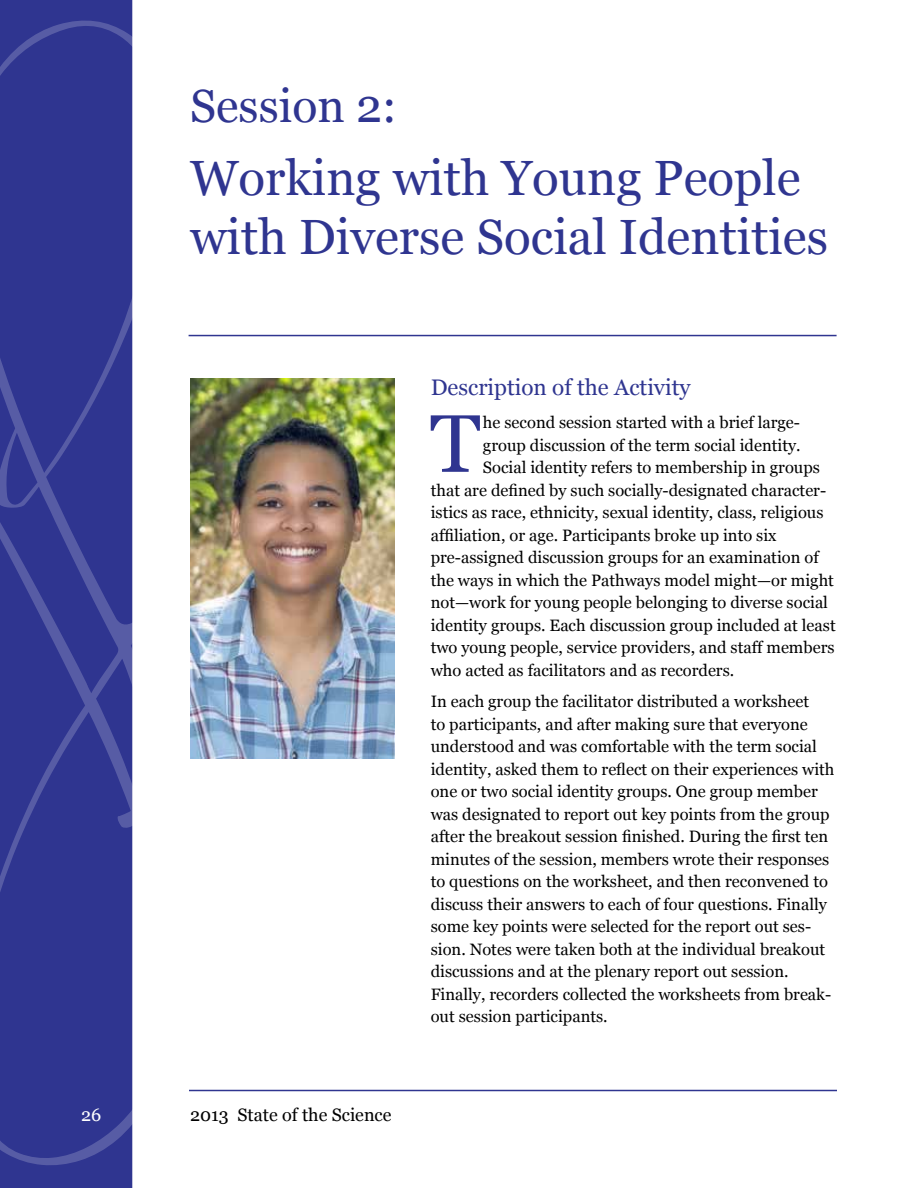
<style>
.page{position:relative;width:918px;height:1188px;background:#fff}
.page>*{position:absolute;margin:0;border:0;box-sizing:border-box;transform-origin:0 0}
.t1{font:81.45px "Georgia";color:#2f3590}
.t2{font:49.5px/59.4px "Georgia";color:#2f3590}
.t3{font:46.5px "Georgia";color:#2f3590}
.t4{font:22.5px "Georgia";color:#2f3590}
.t5{font:18px "Georgia";color:#000}
.t6{font:18px "Georgia";color:#fff}
.t7{font:16.5px/22.5px "Georgia";color:#000}
</style>
<div class="page">
<hr style="left:189px;top:1090px;width:648px;height:1px;background:#2f3590">
<div style="left:0;top:0;width:132px;height:1188px;background:#2f3590"></div>
<svg style="left:0;top:17px;width:133px;height:1149px;background:#323891"></svg>
<img style="left:190px;top:378px;width:204px;height:380px">
<hr style="left:189px;top:335px;width:648px;height:1px;background:#2f3590">
<p class="t6" style="left:81px;top:1104px;width:22px">26</p>
<h3 class="t3" style="left:190px;top:78px;width:208px">Session 2:</h3>
<h2 class="t2" style="left:190px;top:149px;width:640px">Working with Young People with Diverse Social Identities</h2>
<p class="t5" style="left:190px;top:1104px;width:203px">2013 State of the Science</p>
<h3 class="t4" style="left:431px;top:374px;width:261px">Description of the Activity</h3>
<h1 class="t1" style="left:430px;top:394px;width:52px">T</h1>
<p class="t7" style="left:483px;top:412px;width:319px">he second session started with a brief large-</p>
<p class="t7" style="left:483px;top:434px;width:319px">group discussion of the term social identity.</p>
<p class="t7" style="left:483px;top:457px;width:338px">Social identity refers to membership in groups</p>
<p class="t7" style="left:431px;top:479px;width:397px">that are defined by such socially-designated character-</p>
<p class="t7" style="left:431px;top:502px;width:394px">istics as race, ethnicity, sexual identity, class, religious</p>
<p class="t7" style="left:431px;top:524px;width:347px">affiliation, or age. Participants broke up into six</p>
<p class="t7" style="left:431px;top:547px;width:389px">pre-assigned discussion groups for an examination of</p>
<p class="t7" style="left:431px;top:569px;width:405px">the ways in which the Pathways model might—or might</p>
<p class="t7" style="left:431px;top:592px;width:399px">not—work for young people belonging to diverse social</p>
<p class="t7" style="left:431px;top:614px;width:406px">identity groups. Each discussion group included at least</p>
<p class="t7" style="left:431px;top:637px;width:405px">two young people, service providers, and staff members</p>
<p class="t7" style="left:431px;top:659px;width:305px">who acted as facilitators and as recorders.</p>
<p class="t7" style="left:431px;top:690px;width:405px">In each group the facilitator distributed a worksheet<br>to participants, and after making sure that everyone understood and was comfortable with the term social identity, asked them to reflect on their experiences with one or two social identity groups. One group member was designated to report out key points from the group after the breakout session finished. During the first ten minutes of the session, members wrote their responses to questions on the worksheet, and then reconvened to discuss their answers to each of four questions. Finally some key points were selected for the report out ses&shy;sion. Notes were taken both at the individual breakout discussions and at the plenary report out session.<br>Finally, recorders collected the worksheets from break&shy;out session participants.</p>
</div>
